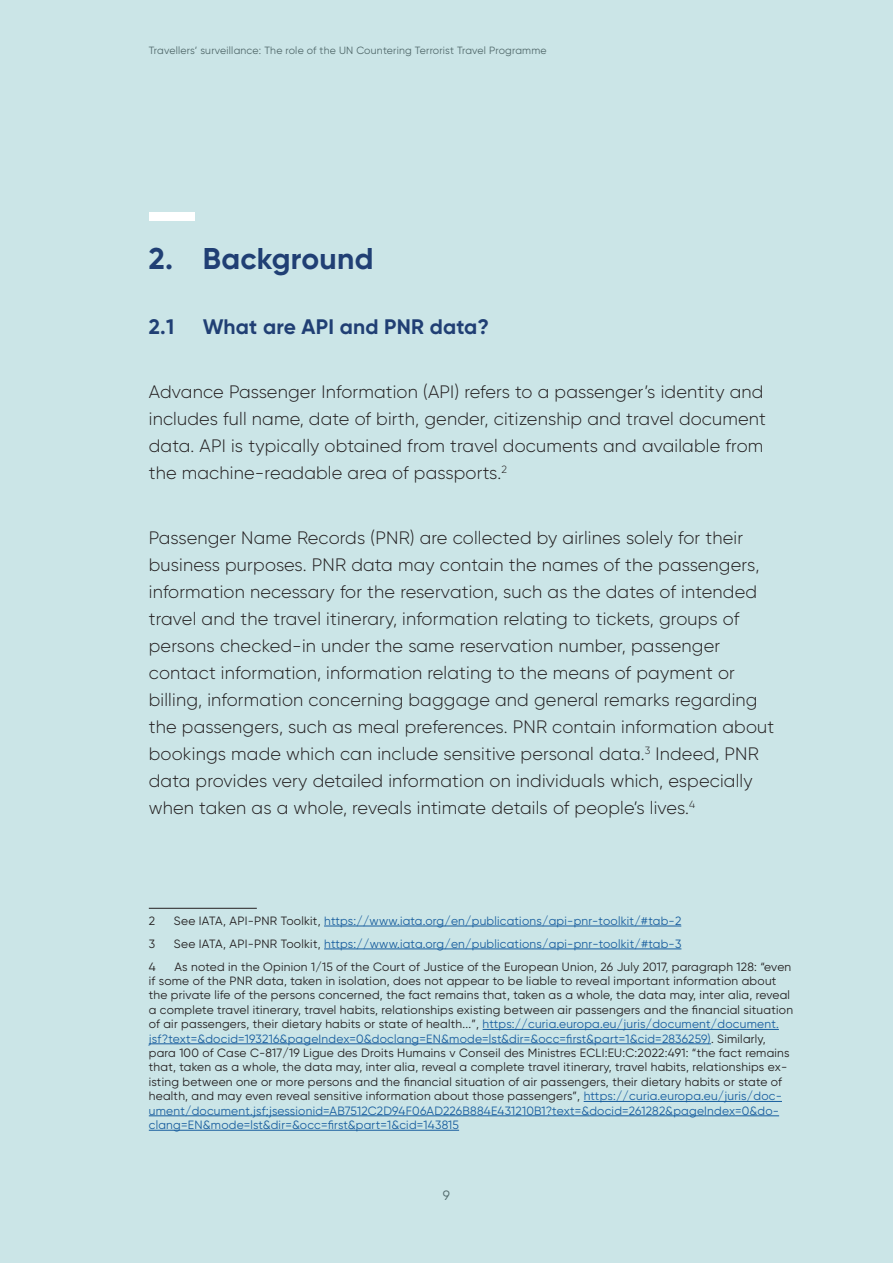
<style>
.page{position:relative;width:893px;height:1263px;background:#cbe5e7}
.page>*{position:absolute;margin:0;border:0;box-sizing:border-box;transform-origin:0 0}
.Footnote{font:700 30px "Gilroy";letter-spacing:.01em;color:#203f74}
.Footnote-2{font:700 21px "Gilroy";letter-spacing:.01em;color:#203f74}
.Footnote-3{font:300 18px/27px "Gilroy";letter-spacing:.01em;color:#231f20}
.t1{font:13.5px "Gilroy";color:#231f20}
.Sarah_footnote_Nov{font:12px/14.4px "Gilroy";letter-spacing:.02em;color:#231f20}
.Sarah_footnote_Nov-2{font:12px "Gilroy";letter-spacing:.02em;color:#175d9e}
.t2{font:10.5px "Gilroy";letter-spacing:.02em;color:#231f20}
.s1{color:#231f20}
.s2{color:#175d9e}
</style>
<div class="page">
<hr style="left:149px;top:908px;width:108px;height:1px;background:#231f20">
<hr style="left:324px;top:926px;width:357px;height:1px;background:#175d9e">
<hr style="left:324px;top:948px;width:357px;height:1px;background:#175d9e">
<hr style="left:483px;top:1029px;width:296px;height:1px;background:#175d9e">
<hr style="left:149px;top:1043px;width:562px;height:1px;background:#175d9e">
<hr style="left:584px;top:1101px;width:198px;height:1px;background:#175d9e">
<hr style="left:149px;top:1115px;width:630px;height:1px;background:#175d9e">
<hr style="left:149px;top:1130px;width:310px;height:1px;background:#175d9e">
<div style="left:149px;top:213px;width:45px;height:8px;background:#fff"></div>
<p class="t2" style="left:149px;top:44px;width:399px">Travellers’ surveillance: The role of the UN Countering Terrorist Travel Programme</p>
<p class="Footnote" style="left:149px;top:240px;width:226px">2. Background</p>
<p class="Footnote-2" style="left:149px;top:313px;width:27px">2.1</p>
<p class="Footnote-2" style="left:203px;top:313px;width:288px">What are API and PNR data?</p>
<p class="Footnote-3" style="left:149px;top:378px;width:619px">Advance Passenger Information (API) refers to a passenger’s identity and includes full name, date of birth, gender, citizenship and travel document data. API is typically obtained from travel documents and available from the machine-readable area of passports.<sup>2</sup></p>
<p class="Footnote-3" style="left:149px;top:524px;width:627px">Passenger Name Records (PNR) are collected by airlines solely for their business purposes. PNR data may contain the names of the passengers, information necessary for the reservation, such as the dates of intended travel and the travel itinerary, information relating to tickets, groups of persons checked-in under the same reservation number, passenger contact information, information relating to the means of payment or billing, information concerning baggage and general remarks regarding the passengers, such as meal preferences. PNR contain information about bookings made which can include sensitive personal data.<sup>3</sup> Indeed, PNR data provides very detailed information on individuals which, especially when taken as a whole, reveals intimate details of people’s lives.<sup>4</sup></p>
<p class="Sarah_footnote_Nov" style="left:149px;top:913px;width:8px">2</p>
<p class="Sarah_footnote_Nov-2" style="left:174px;top:913px;width:509px"><span class="s1">See IATA, API-PNR Toolkit,</span> https://www.iata.org/en/publications/api-pnr-toolkit/#tab-2</p>
<p class="Sarah_footnote_Nov" style="left:149px;top:936px;width:8px">3</p>
<p class="Sarah_footnote_Nov-2" style="left:174px;top:936px;width:509px"><span class="s1">See IATA, API-PNR Toolkit,</span> https://www.iata.org/en/publications/api-pnr-toolkit/#tab-3</p>
<p class="Sarah_footnote_Nov" style="left:149px;top:959px;width:8px">4</p>
<p class="Sarah_footnote_Nov" style="left:149px;top:959px;width:646px;text-indent:26px">As noted in the Opinion 1/15 of the Court of Justice of the European Union, 26 July 2017, paragraph 128: “even if some of the PNR data, taken in isolation, does not appear to be liable to reveal important information about the private life of the persons concerned, the fact remains that, taken as a whole, the data may, inter alia, reveal a complete travel itinerary, travel habits, relationships existing between air passengers and the financial situation of air passengers, their dietary habits or state of health...”, <span class="s2">https://curia.europa.eu/juris/document/document. jsf?text=&amp;docid=193216&amp;pageIndex=0&amp;doclang=EN&amp;mode=lst&amp;dir=&amp;occ=first&amp;part=1&amp;cid=2836259)</span>. Similarly, para 100 of Case C-817/19 Ligue des Droits Humains v Conseil des Ministres ECLI:EU:C:2022:491: “the fact remains that, taken as a whole, the data may, inter alia, reveal a complete travel itinerary, travel habits, relationships ex&shy;isting between one or more persons and the financial situation of air passengers, their dietary habits or state of health, and may even reveal sensitive information about those passengers”, <span class="s2">https://curia.europa.eu/juris/doc&shy;ument/document.jsf;jsessionid=AB7512C2D94F06AD226B884E431210B1?text=&amp;docid=261282&amp;pageIndex=0&amp;do&shy;clang=EN&amp;mode=lst&amp;dir=&amp;occ=first&amp;part=1&amp;cid=143815</span></p>
<p class="t1" style="left:443px;top:1186px;width:9px">9</p>
</div>
